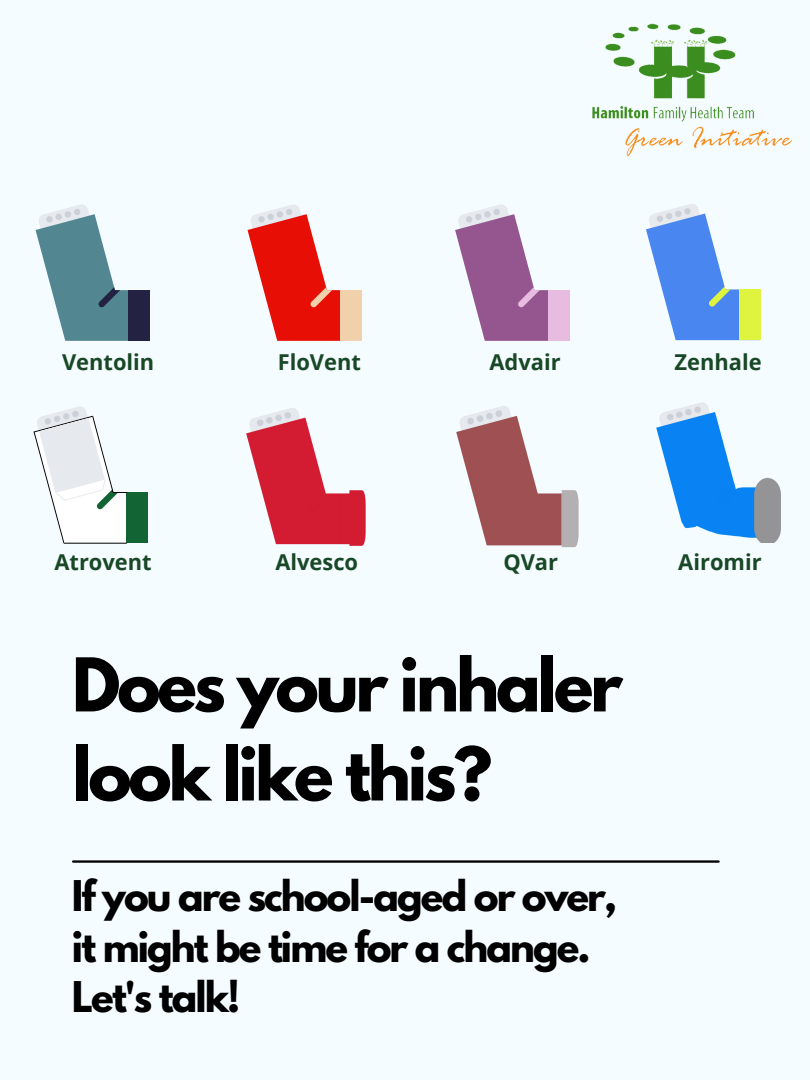
<style>
.page{position:relative;width:810px;height:1080px;background:#f5fcff}
.page>*{position:absolute;margin:0;border:0;box-sizing:border-box;transform-origin:0 0}
.t1{font:700 65.62px/89.1px "League Spartan";letter-spacing:-.05em;color:#000}
.t2{font:700 37.5px/50.6px "League Spartan";letter-spacing:-.05em;color:#000}
.t3{font:700 21.88px "Open Sans";color:#184825}
</style>
<div class="page">
<svg style="left:36px;top:204px;width:114px;height:137px"></svg>
<img style="left:592px;top:23px;width:200px;height:133px">
<hr style="left:73px;top:860px;width:646px;height:3px;background:#000">
<svg style="left:248px;top:204px;width:114px;height:137px"></svg>
<svg style="left:455px;top:204px;width:114px;height:137px"></svg>
<svg style="left:646px;top:204px;width:114px;height:136px"></svg>
<img style="left:246px;top:408px;width:120px;height:138px">
<svg style="left:33px;top:406px;width:115px;height:137px"></svg>
<hr style="left:64px;top:543px;width:62px;height:1px;background:#000">
<img style="left:456px;top:406px;width:123px;height:142px">
<img style="left:656px;top:402px;width:125px;height:141px">
<p class="t3" style="left:62px;top:347px;width:94px">Ventolin</p>
<p class="t3" style="left:278px;top:347px;width:85px">FloVent</p>
<p class="t3" style="left:490px;top:347px;width:73px">Advair</p>
<p class="t3" style="left:674px;top:347px;width:89px">Zenhale</p>
<p class="t3" style="left:54px;top:546px;width:99px">Atrovent</p>
<p class="t3" style="left:275px;top:546px;width:84px">Alvesco</p>
<p class="t3" style="left:503px;top:546px;width:56px">QVar</p>
<p class="t3" style="left:678px;top:546px;width:85px">Airomir</p>
<p class="t1" style="left:72px;top:649px;width:552px">Does your inhaler look like this?</p>
<p class="t2" style="left:72px;top:876px;width:547px">If you are school-aged or over, it might be time for a change.<br>Let's talk!</p>
</div>
